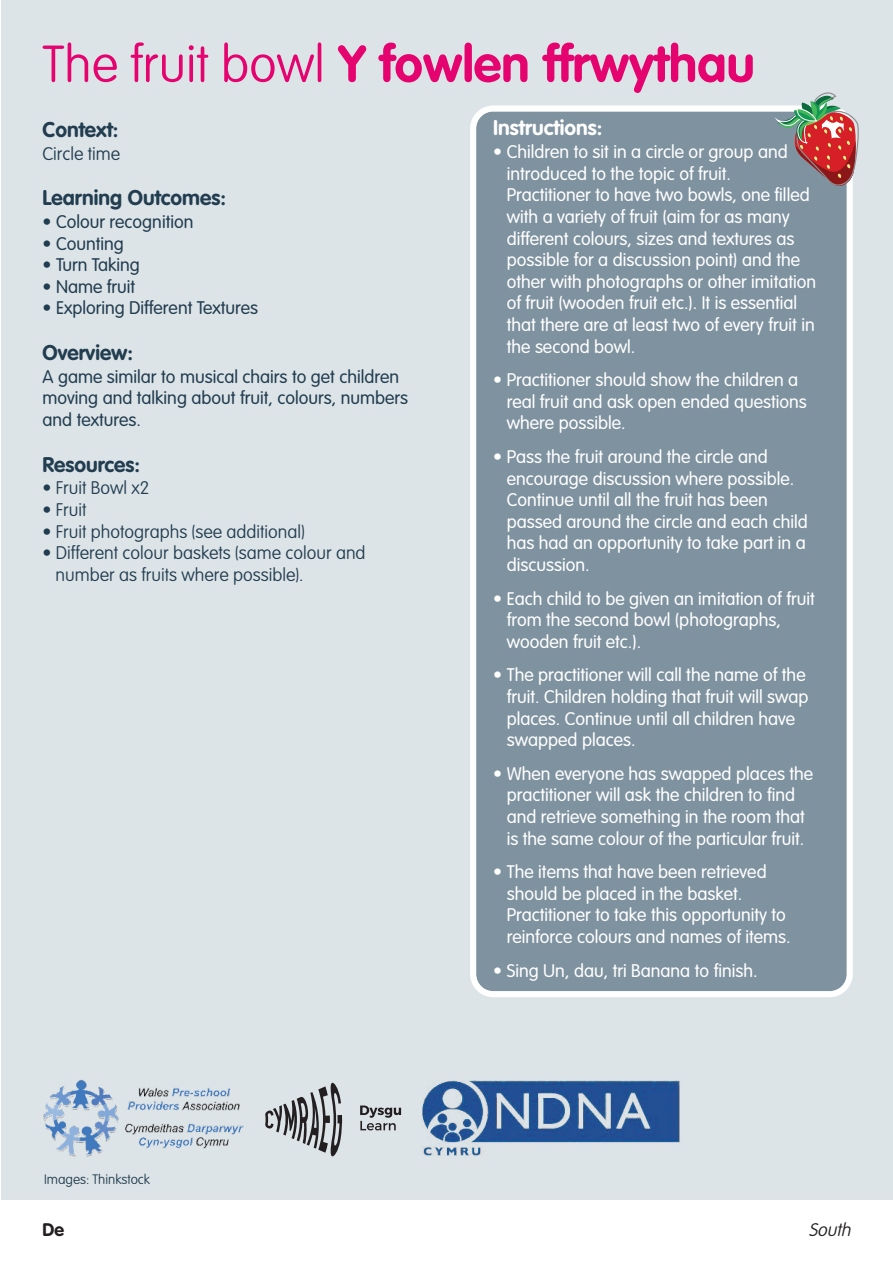
<style>
.page{position:relative;width:893px;height:1263px;background:#fff}
.page>*{position:absolute;margin:0;border:0;box-sizing:border-box;transform-origin:0 0}
.t1{font:700 51px "VAG Rounded";color:#e4036f}
.t2{font:700 21px "VAG Rounded";color:#223d50}
.t3{font:700 21px "VAG Rounded";color:#fff}
.t4{font:300 18px/21.6px "VAG Rounded";color:#fff}
.t5{font:300 18px/21.6px "VAG Rounded";color:#223d50}
.t6{font:100 18px/21.6px "VAG Rounded";color:#223d50}
.t7{font:italic 100 18px "VAG Rounded";color:#231f20}
.t8{font:700 18px "VAG Rounded";color:#231f20}
.t9{font:100 13.5px "VAG Rounded";color:#223d50}
.s1{font-weight:100}
</style>
<div class="page">
<div style="left:1px;top:0;width:892px;height:1199px;background:#dde4e8"></div>
<div style="left:470px;top:105px;width:383px;height:892px;background:#7f929f"></div>
<svg style="left:770px;top:92px;width:89px;height:113px"></svg>
<img style="left:43px;top:1080px;width:201px;height:77px">
<img style="left:422px;top:1080px;width:258px;height:76px">
<svg style="left:265px;top:1082px;width:77px;height:75px"></svg>
<svg style="left:360px;top:1105px;width:41px;height:25px"></svg>
<h1 class="t1" style="left:43px;top:43px;width:714px"><span class="s1">The fruit bowl</span> Y fowlen ffrwythau</h1>
<p class="t2" style="left:43px;top:121px;width:78px">Context:</p>
<p class="t6" style="left:43px;top:144px;width:79px">Circle time</p>
<p class="t2" style="left:43px;top:189px;width:185px">Learning Outcomes:</p>
<p class="t5" style="left:43px;top:212px;width:152px">• Colour recognition</p>
<p class="t5" style="left:43px;top:234px;width:83px">• Counting</p>
<p class="t5" style="left:43px;top:255px;width:99px">• Turn Taking</p>
<p class="t5" style="left:43px;top:277px;width:94px">• Name fruit</p>
<p class="t5" style="left:43px;top:299px;width:217px">• Exploring Different Textures</p>
<p class="t2" style="left:43px;top:344px;width:92px">Overview:</p>
<p class="t5" style="left:43px;top:367px;width:367px">A game similar to musical chairs to get children moving and talking about fruit, colours, numbers and textures.</p>
<p class="t2" style="left:43px;top:455px;width:99px">Resources:</p>
<p class="t6" style="left:43px;top:479px;width:108px">• Fruit Bowl x2</p>
<p class="t6" style="left:43px;top:500px;width:45px">• Fruit</p>
<p class="t6" style="left:43px;top:522px;width:264px">• Fruit photographs (see additional)</p>
<p class="t6" style="left:55px;top:543px;width:312px;text-indent:-13px">• Different colour baskets (same colour and number as fruits where possible).</p>
<p class="t3" style="left:493px;top:119px;width:111px">Instructions:</p>
<p class="t4" style="left:507px;top:142px;width:311px;text-indent:-14px">• Children to sit in a circle or group and introduced to the topic of fruit.<br>Practitioner to have two bowls, one filled with a variety of fruit (aim for as many different colours, sizes and textures as possible for a discussion point) and the other with photographs or other imitation of fruit (wooden fruit etc.). It is essential that there are at least two of every fruit in the second bowl.</p>
<p class="t4" style="left:507px;top:370px;width:302px;text-indent:-14px">• Practitioner should show the children a real fruit and ask open ended questions where possible.</p>
<p class="t4" style="left:507px;top:447px;width:302px;text-indent:-14px">• Pass the fruit around the circle and encourage discussion where possible.<br>Continue until all the fruit has been passed around the circle and each child has had an opportunity to take part in a discussion.</p>
<p class="t4" style="left:507px;top:589px;width:309px;text-indent:-14px">• Each child to be given an imitation of fruit from the second bowl (photographs, wooden fruit etc.).</p>
<p class="t4" style="left:507px;top:666px;width:303px;text-indent:-14px">• The practitioner will call the name of the fruit. Children holding that fruit will swap places. Continue until all children have swapped places.</p>
<p class="t4" style="left:493px;top:764px;width:322px;text-align:center">• When everyone has swapped places the practitioner will ask the children to find and retrieve something in the room that<br>is the same colour of the particular fruit.</p>
<p class="t4" style="left:507px;top:862px;width:285px;text-indent:-14px">• The items that have been retrieved should be placed in the basket.<br>Practitioner to take this opportunity to reinforce colours and names of items.</p>
<p class="t4" style="left:493px;top:961px;width:266px">• Sing Un, dau, tri Banana to finish.</p>
<p class="t9" style="left:44px;top:1174px;width:107px">Images: Thinkstock</p>
<p class="t8" style="left:43px;top:1222px;width:23px">De</p>
<p class="t7" style="left:809px;top:1222px;width:47px">South</p>
</div>
